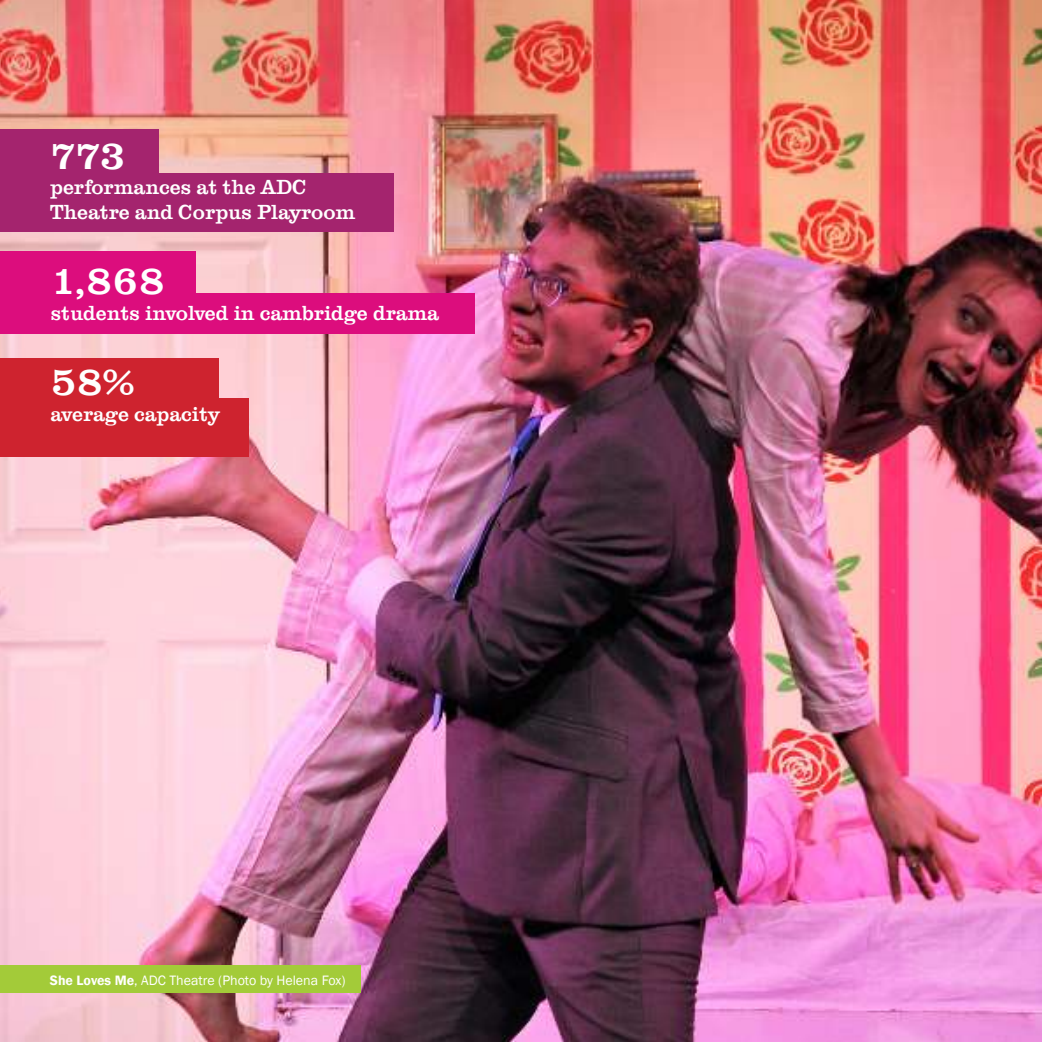
<style>
.page{position:relative;width:1042px;height:1042px;background:#fff}
.page>*{position:absolute;margin:0;border:0;box-sizing:border-box;transform-origin:0 0}
.t1{font:500 42px "Clarendon T";color:#fff}
.t2{font:500 21px/25.2px "Clarendon T";color:#fff}
.t3{font:14px "Franklin Gothic";color:#fff}
.s1{font-weight:600}
</style>
<div class="page">
<img style="left:0;top:0;width:1042px;height:1042px">
<div style="left:0;top:966px;width:360px;height:27px;background:#a3cb39"></div>
<div style="left:0;top:251px;width:195px;height:59px;background:#dc0d7d"></div>
<div style="left:0;top:293px;width:475px;height:41px;background:#dc0d7d"></div>
<div style="left:0;top:359px;width:218px;height:65px;background:#ce232f"></div>
<div style="left:0;top:398px;width:249px;height:58px;background:#ce232f"></div>
<div style="left:0;top:129px;width:159px;height:59px;background:#a4246e"></div>
<div style="left:0;top:173px;width:394px;height:58px;background:#a4246e"></div>
<h1 class="t1" style="left:50px;top:140px;width:77px">773</h1>
<p class="t2" style="left:50px;top:176px;width:307px">performances at the ADC<br>Theatre and Corpus Playroom</p>
<h1 class="t1" style="left:50px;top:266px;width:116px">1,868</h1>
<p class="t2" style="left:50px;top:302px;width:390px">students involved in cambridge drama</p>
<h1 class="t1" style="left:50px;top:367px;width:89px">58%</h1>
<p class="t2" style="left:50px;top:403px;width:171px">average capacity</p>
<p class="t3" style="left:50px;top:974px;width:297px"><span class="s1">She Loves Me</span>, ADC Theatre (Photo by Helena Fox)</p>
</div>
